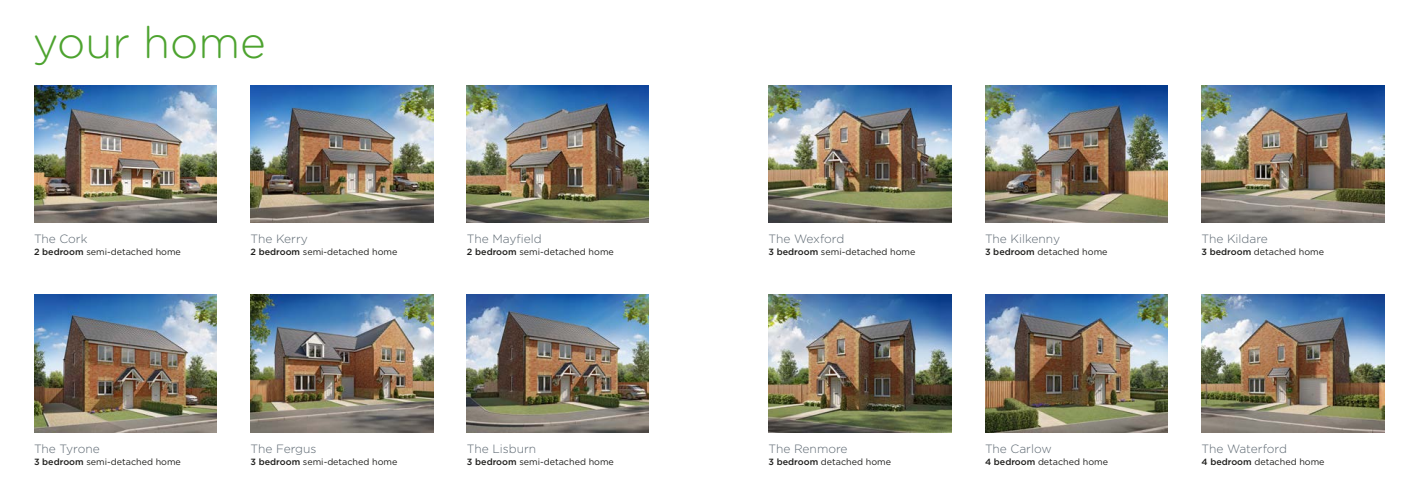
<style>
.page{position:relative;width:1418px;height:499px;background:#fff}
.page>*{position:absolute;margin:0;border:0;box-sizing:border-box;transform-origin:0 0}
.t1{font:300 44px "Gotham Rounded";color:#4da32f}
.t2{font:300 12px "Gotham";color:#5b6670}
.t3{font:9px "Gotham";color:#1d1d1b}
.s1{font-weight:500}
</style>
<div class="page">
<img style="left:467px;top:295px;width:181px;height:138px">
<img style="left:34px;top:85px;width:183px;height:138px">
<img style="left:768px;top:85px;width:183px;height:138px">
<img style="left:250px;top:85px;width:183px;height:138px">
<img style="left:768px;top:295px;width:183px;height:138px">
<img style="left:985px;top:295px;width:182px;height:138px">
<img style="left:34px;top:295px;width:183px;height:138px">
<img style="left:250px;top:295px;width:183px;height:138px">
<img style="left:1201px;top:295px;width:182px;height:138px">
<img style="left:467px;top:85px;width:181px;height:138px">
<img style="left:985px;top:85px;width:182px;height:138px">
<img style="left:1201px;top:85px;width:182px;height:138px">
<h1 class="t1" style="left:33px;top:13px;width:235px">your home</h1>
<h2 class="t2" style="left:34px;top:232px;width:55px">The Cork</h2>
<p class="t3" style="left:34px;top:247px;width:148px"><span class="s1">2 bedroom</span> semi-detached home</p>
<h2 class="t2" style="left:250px;top:232px;width:59px">The Kerry</h2>
<p class="t3" style="left:250px;top:247px;width:148px"><span class="s1">2 bedroom</span> semi-detached home</p>
<h2 class="t2" style="left:467px;top:232px;width:76px">The Mayfield</h2>
<p class="t3" style="left:467px;top:247px;width:148px"><span class="s1">2 bedroom</span> semi-detached home</p>
<h2 class="t2" style="left:768px;top:232px;width:77px">The Wexford</h2>
<p class="t3" style="left:768px;top:247px;width:148px"><span class="s1">3 bedroom</span> semi-detached home</p>
<h2 class="t2" style="left:985px;top:232px;width:77px">The Kilkenny</h2>
<p class="t3" style="left:985px;top:247px;width:124px"><span class="s1">3 bedroom</span> detached home</p>
<h2 class="t2" style="left:1201px;top:232px;width:68px">The Kildare</h2>
<p class="t3" style="left:1201px;top:247px;width:124px"><span class="s1">3 bedroom</span> detached home</p>
<h2 class="t2" style="left:34px;top:442px;width:67px">The Tyrone</h2>
<p class="t3" style="left:34px;top:457px;width:148px"><span class="s1">3 bedroom</span> semi-detached home</p>
<h2 class="t2" style="left:250px;top:442px;width:67px">The Fergus</h2>
<p class="t3" style="left:250px;top:457px;width:148px"><span class="s1">3 bedroom</span> semi-detached home</p>
<h2 class="t2" style="left:467px;top:442px;width:71px">The Lisburn</h2>
<p class="t3" style="left:467px;top:457px;width:148px"><span class="s1">3 bedroom</span> semi-detached home</p>
<h2 class="t2" style="left:768px;top:442px;width:81px">The Renmore</h2>
<p class="t3" style="left:768px;top:457px;width:124px"><span class="s1">3 bedroom</span> detached home</p>
<h2 class="t2" style="left:985px;top:442px;width:68px">The Carlow</h2>
<p class="t3" style="left:985px;top:457px;width:125px"><span class="s1">4 bedroom</span> detached home</p>
<h2 class="t2" style="left:1201px;top:442px;width:87px">The Waterford</h2>
<p class="t3" style="left:1201px;top:457px;width:125px"><span class="s1">4 bedroom</span> detached home</p>
</div>
